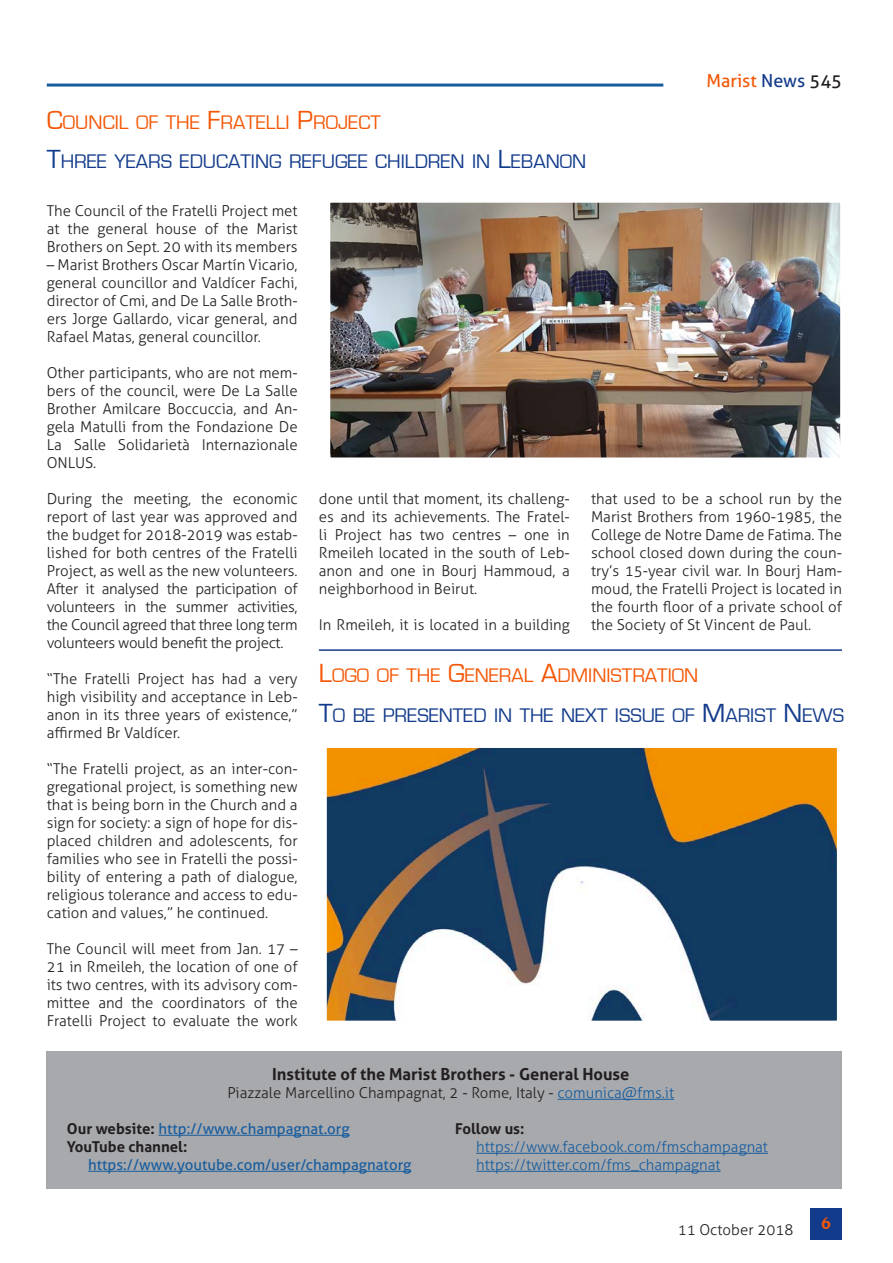
<style>
.page{position:relative;width:893px;height:1263px;background:#fff}
.page>*{position:absolute;margin:0;border:0;box-sizing:border-box;transform-origin:0 0}
.Titolo{font:20.25px "Eurostile";color:#123b8b}
.Titolo-2{font:20.25px "Eurostile";color:#f45706}
.t1{font:18px "Aller";color:#f45706}
.t2{font:700 18px "Novarese IT Cby BT";color:#f45706}
.t3{font:700 16.5px "Aller";color:#231f20}
.Testo_sinEspacio{font:300 15px/18px "Aller";color:#231f20;text-align:justify}
.t4{font:300 15px/18px "Aller";color:#175d9e}
.t5{font:700 15px/18px "Aller";color:#231f20}
.t6{font:15px "Aller";color:#175d9e}
.s1{color:#123b8b}
.s2{color:#231f20}
.s3{font-size:27px}
.s4{color:#175d9e}
.s5{font-weight:400;color:#175d9e}
</style>
<div class="page">
<hr style="left:47px;top:84px;width:616px;height:3px;background:#175d9e">
<div style="left:810px;top:1208px;width:32px;height:31px;background:#123b8b"></div>
<div style="left:47px;top:1051px;width:795px;height:138px;background:#a8a9ad"></div>
<hr style="left:558px;top:1099px;width:116px;height:1px;background:#175d9e">
<hr style="left:158px;top:1135px;width:192px;height:1px;background:#175d9e">
<hr style="left:88px;top:1171px;width:323px;height:1px;background:#175d9e">
<hr style="left:476px;top:1153px;width:292px;height:1px;background:#175d9e">
<hr style="left:476px;top:1171px;width:245px;height:1px;background:#175d9e">
<img style="left:331px;top:203px;width:508px;height:254px">
<img style="left:328px;top:749px;width:508px;height:271px">
<div style="left:322px;top:743px;width:520px;height:283px;border:5px solid #fff"></div>
<hr style="left:319px;top:649px;width:523px;height:2px;background:#123b8b">
<p class="t1" style="left:706px;top:69px;width:137px">Marist <span class="s1">News</span> <span class="s2">545</span></p>
<p class="Titolo-2" style="left:47px;top:111px;width:336px"><span class="s3">C</span>OUNCIL OF THE <span class="s3">F</span>RATELLI <span class="s3">P</span>ROJECT</p>
<p class="Titolo" style="left:47px;top:151px;width:541px"><span class="s3">T</span>HREE YEARS EDUCATING REFUGEE CHILDREN IN <span class="s3">L</span>EBANON</p>
<p class="Testo_sinEspacio" style="left:47px;top:202px;width:252px">The Council of the Fratelli Project met at the general house of the Marist Brothers on Sept. 20 with its members</p>
<p class="Testo_sinEspacio" style="left:47px;top:256px;width:252px">– Marist Brothers Oscar Martín Vicario, general councillor and Valdícer Fachi, director of Cmi, and De La Salle Broth&shy;ers Jorge Gallardo, vicar general, and Rafael Matas, general councillor.</p>
<p class="Testo_sinEspacio" style="left:47px;top:364px;width:252px">Other participants, who are not mem&shy;bers of the council, were De La Salle Brother Amilcare Boccuccia, and An&shy;gela Matulli from the Fondazione De La Salle Solidarietà Internazionale ONLUS.</p>
<p class="Testo_sinEspacio" style="left:47px;top:490px;width:252px">During the meeting, the economic report of last year was approved and the budget for 2018-2019 was estab&shy;lished for both centres of the Fratelli Project, as well as the new volunteers.</p>
<p class="Testo_sinEspacio" style="left:47px;top:580px;width:252px">After it analysed the participation of volunteers in the summer activities, the Council agreed that three long term volunteers would benefit the project.</p>
<p class="Testo_sinEspacio" style="left:47px;top:670px;width:252px">“The Fratelli Project has had a very high visibility and acceptance in Leb&shy;anon in its three years of existence,” affirmed Br Valdícer.</p>
<p class="Testo_sinEspacio" style="left:47px;top:760px;width:252px">“The Fratelli project, as an inter-con&shy;gregational project, is something new that is being born in the Church and a sign for society: a sign of hope for dis&shy;placed children and adolescents, for families who see in Fratelli the possi&shy;bility of entering a path of dialogue, religious tolerance and access to edu&shy;cation and values,” he continued.</p>
<p class="Testo_sinEspacio" style="left:47px;top:940px;width:252px">The Council will meet from Jan. 17 – 21 in Rmeileh, the location of one of its two centres, with its advisory com&shy;mittee and the coordinators of the Fratelli Project to evaluate the work</p>
<p class="Testo_sinEspacio" style="left:591px;top:490px;width:252px">that used to be a school run by the Marist Brothers from 1960-1985, the College de Notre Dame de Fatima. The school closed down during the coun&shy;try’s 15-year civil war. In Bourj Ham&shy;moud, the Fratelli Project is located in the fourth floor of a private school of the Society of St Vincent de Paul.</p>
<p class="Titolo-2" style="left:319px;top:664px;width:381px"><span class="s3">L</span>OGO OF THE <span class="s3">G</span>ENERAL <span class="s3">A</span>DMINISTRATION</p>
<p class="Titolo" style="left:319px;top:704px;width:527px"><span class="s3">T</span>O BE PRESENTED IN THE NEXT ISSUE OF <span class="s3">M</span>ARIST <span class="s3">N</span>EWS</p>
<p class="Testo_sinEspacio" style="left:319px;top:490px;width:252px">done until that moment, its challeng&shy;es and its achievements. The Fratel&shy;li Project has two centres – one in Rmeileh located in the south of Leb&shy;anon and one in Bourj Hammoud, a neighborhood in Beirut.</p>
<p class="Testo_sinEspacio" style="left:319px;top:616px;width:252px">In Rmeileh, it is located in a building</p>
<p class="t3" style="left:272px;top:1064px;width:359px">Institute of the Marist Brothers - General House</p>
<p class="Testo_sinEspacio" style="left:227px;top:1084px;width:448px">Piazzale Marcellino Champagnat, 2 - Rome, Italy - <span class="s4">comunica@fms.it</span></p>
<p class="t5" style="left:67px;top:1120px;width:284px">Our website: <span class="s5">http://www.champagnat.org<br></span>YouTube channel:</p>
<p class="t6" style="left:88px;top:1156px;width:325px">https://www.youtube.com/user/champagnatorg</p>
<p class="t5" style="left:455px;top:1120px;width:71px">Follow us:</p>
<p class="t4" style="left:476px;top:1138px;width:293px">https://www.facebook.com/fmschampagnat https://twitter.com/fms_champagnat</p>
<p class="Testo_sinEspacio" style="left:678px;top:1220px;width:117px">11 October 2018</p>
<p class="t2" style="left:821px;top:1212px;width:12px">6</p>
</div>
